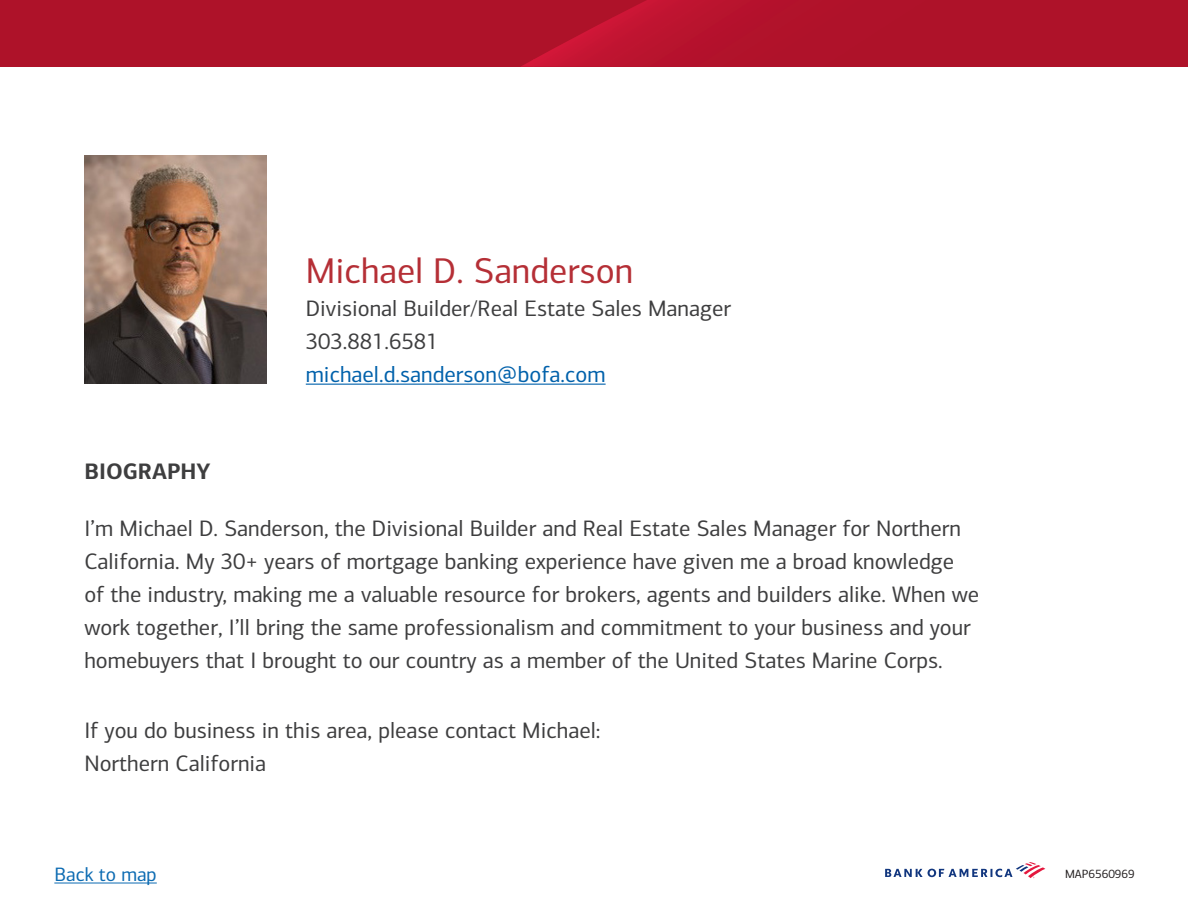
<style>
.page{position:relative;width:1188px;height:918px;background:#fff}
.page>*{position:absolute;margin:0;border:0;box-sizing:border-box;transform-origin:0 0}
.t1{font:36px "Connections";color:#b52f36}
.t2{font:22.5px/33px "Connections";color:#3e3e3f}
.t3{font:22.5px "Connections";color:#0161ab}
.t4{font:700 22.5px "Connections";color:#3e3e3f}
.t5{font:19.5px "Connections";color:#0c6bb2}
.t6{font:12px "Connections";color:#231f20}
</style>
<div class="page">
<div style="left:0;top:0;width:1188px;height:67px;background:#ae1229"></div>
<img style="left:613px;top:0;width:124px;height:66px">
<img style="left:534px;top:17px;width:79px;height:50px">
<img style="left:521px;top:59px;width:13px;height:8px">
<svg style="left:885px;top:862px;width:160px;height:16px"></svg>
<hr style="left:306px;top:384px;width:300px;height:1px;background:#0161ab">
<img style="left:84px;top:155px;width:182px;height:229px">
<hr style="left:54px;top:883px;width:103px;height:1px;background:#0c6bb2">
<h3 class="t4" style="left:84px;top:457px;width:128px">BIOGRAPHY</h3>
<h2 class="t1" style="left:306px;top:249px;width:329px">Michael D. Sanderson</h2>
<p class="t2" style="left:306px;top:292px;width:427px">Divisional Builder/Real Estate Sales Manager</p>
<p class="t2" style="left:306px;top:325px;width:134px">303.881.6581</p>
<p class="t3" style="left:306px;top:361px;width:301px">michael.d.sanderson@bofa.com</p>
<p class="t2" style="left:84px;top:512px;width:896px">I’m Michael D. Sanderson, the Divisional Builder and Real Estate Sales Manager for Northern California. My 30+ years of mortgage banking experience have given me a broad knowledge of the industry, making me a valuable resource for brokers, agents and builders alike. When we work together, I’ll bring the same professionalism and commitment to your business and your homebuyers that I brought to our country as a member of the United States Marine Corps.</p>
<p class="t2" style="left:84px;top:714px;width:518px">If you do business in this area, please contact Michael:<br>Northern California</p>
<p class="t5" style="left:54px;top:863px;width:104px">Back to map</p>
<p class="t6" style="left:1065px;top:866px;width:71px">MAP6560969</p>
</div>
